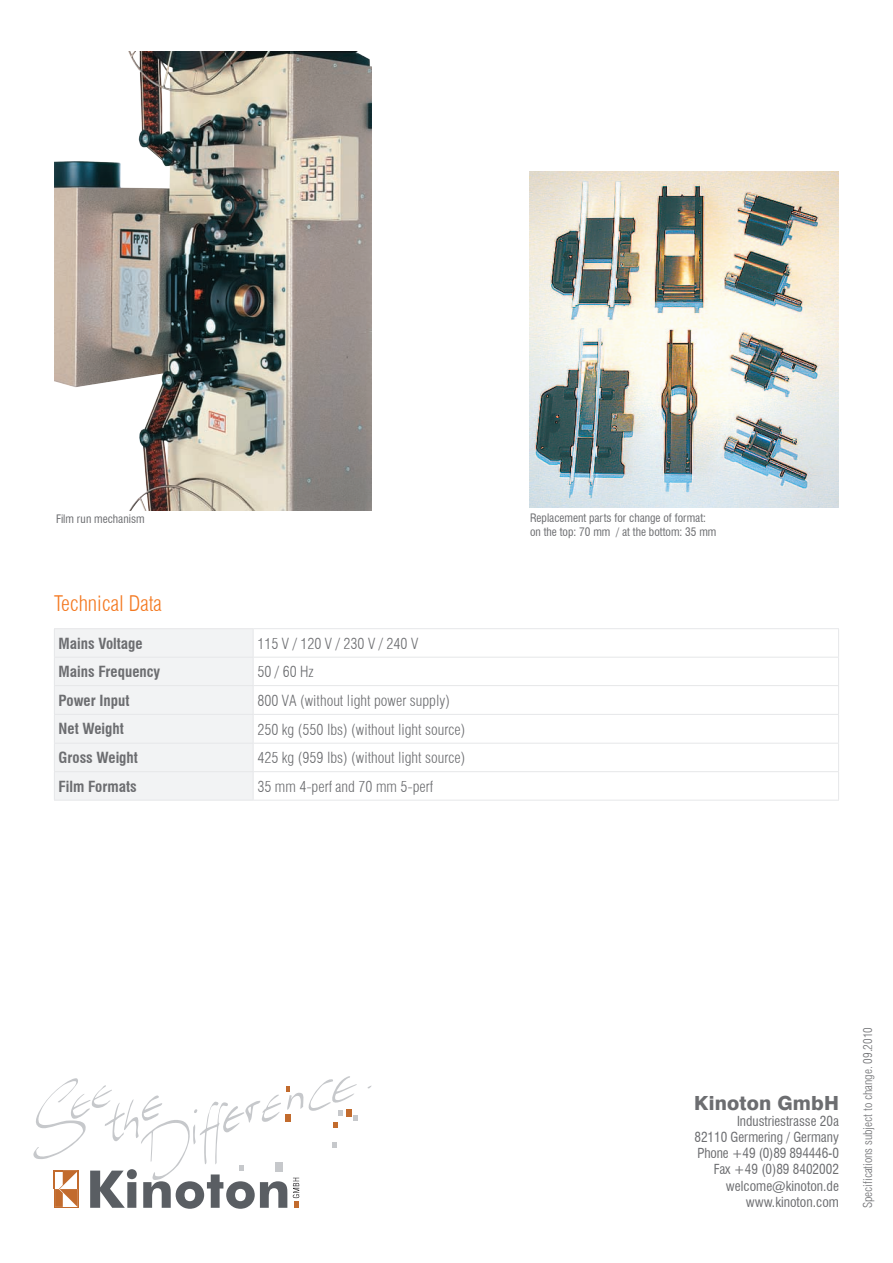
<style>
.page{position:relative;width:893px;height:1263px;background:#fff}
.page>*{position:absolute;margin:0;border:0;box-sizing:border-box;transform-origin:0 0}
.t1{font:300 condensed 21px "Swiss 721 BT";color:#f47921}
.t2{font:800 19.5px "Swiss 721 BT";letter-spacing:.01em;color:#6c6d70}
.t3{font:300 condensed 15px "Swiss 721 BT";color:#6c6d70}
.t4{font:700 condensed 15px "Swiss 721 BT";color:#6c6d70}
.t5{font:condensed 13.5px/16.2px "Swiss 721 BT";color:#6c6d70;text-align:right}
.t6{font:300 condensed 12px "Swiss 721 BT";color:#6c6d70}
.t7{font:condensed 11.4px/13.6px "Swiss 721 BT";color:#6c6d70}
</style>
<div class="page">
<svg style="left:33px;top:1076px;width:324px;height:133px"></svg>
<hr style="left:54px;top:628px;width:199px;height:1px;background:#e6e7e9">
<hr style="left:54px;top:800px;width:199px;height:1px;background:#e6e7e9">
<div style="left:54px;top:629px;width:200px;height:171px;background:#f2f3f4"></div>
<hr style="left:253px;top:628px;width:586px;height:1px;background:#e6e7e9">
<svg style="left:838px;top:629px;width:1px;height:171px"></svg>
<hr style="left:253px;top:657px;width:586px;height:1px;background:#e6e7e9">
<hr style="left:253px;top:685px;width:586px;height:1px;background:#e6e7e9">
<hr style="left:253px;top:714px;width:586px;height:1px;background:#e6e7e9">
<hr style="left:253px;top:743px;width:586px;height:1px;background:#e6e7e9">
<hr style="left:253px;top:771px;width:586px;height:1px;background:#e6e7e9">
<hr style="left:253px;top:800px;width:586px;height:1px;background:#e6e7e9">
<img style="left:530px;top:171px;width:309px;height:336px">
<img style="left:54px;top:51px;width:317px;height:459px">
<p class="t7" style="left:56px;top:512px;width:90px">Film run mechanism</p>
<h1 class="t1" style="left:54px;top:591px;width:109px">Technical Data</h1>
<p class="t4" style="left:59px;top:634px;width:85px">Mains Voltage</p>
<p class="t3" style="left:257px;top:634px;width:162px">115 V / 120 V / 230 V / 240 V</p>
<p class="t4" style="left:59px;top:663px;width:103px">Mains Frequency</p>
<p class="t3" style="left:257px;top:663px;width:58px">50 / 60 Hz</p>
<p class="t4" style="left:59px;top:691px;width:72px">Power Input</p>
<p class="t3" style="left:257px;top:691px;width:194px">800 VA (without light power supply)</p>
<p class="t4" style="left:59px;top:720px;width:67px">Net Weight</p>
<p class="t3" style="left:257px;top:720px;width:209px">250 kg (550 lbs) (without light source)</p>
<p class="t4" style="left:59px;top:749px;width:81px">Gross Weight</p>
<p class="t3" style="left:257px;top:749px;width:209px">425 kg (959 lbs) (without light source)</p>
<p class="t4" style="left:59px;top:777px;width:80px">Film Formats</p>
<p class="t3" style="left:257px;top:777px;width:177px">35 mm 4-perf and 70 mm 5-perf</p>
<p class="t7" style="left:530px;top:511px;width:188px">Replacement parts for change of format: on the top: 70 mm / at the bottom: 35 mm</p>
<h2 class="t2" style="left:694px;top:1091px;width:146px">Kinoton GmbH</h2>
<p class="t5" style="left:694px;top:1113px;width:146px">Industriestrasse 20a<br>82110 Germering / Germany<br>Phone +49 (0)89 894446-0<br>Fax +49 (0)89 8402002 welcome@kinoton.de www.kinoton.com</p>
<p class="t6" style="left:861px;top:1208px;width:183px;rotate:-90deg">Specifications subject to change. 09.2010</p>
</div>
